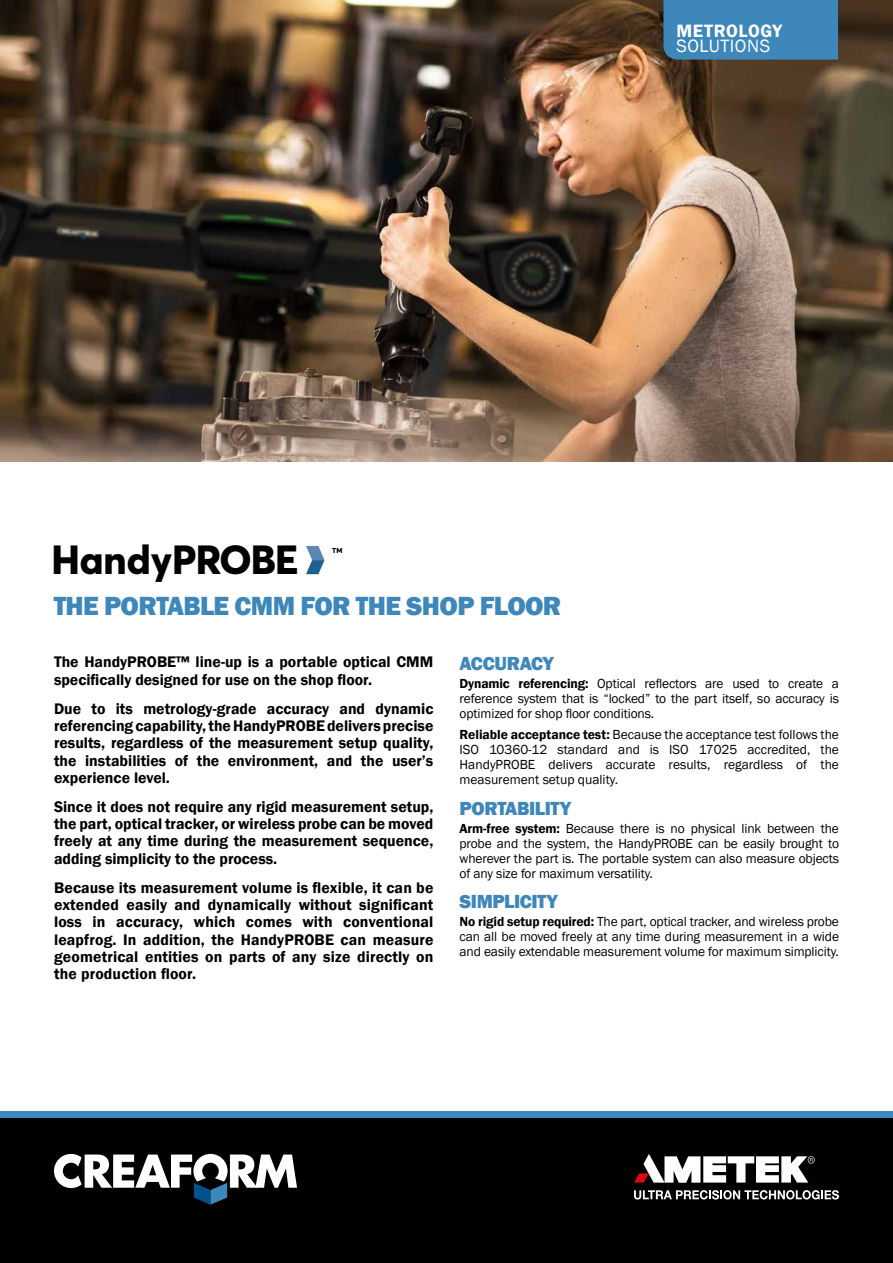
<style>
.page{position:relative;width:893px;height:1263px;background:#fff}
.page>*{position:absolute;margin:0;border:0;box-sizing:border-box;transform-origin:0 0}
.t1{font:800 40.2px "Averta";color:#000}
.t2{font:800 27px "Franklin Gothic";letter-spacing:-.025em;color:#3e87bb}
.t3{font:800 19.5px "Franklin Gothic";letter-spacing:-.02em;color:#3e87bb}
.t4{font:600 18.3px "Franklin Gothic";letter-spacing:.03em;color:#fff}
.t5{font:18.3px "Franklin Gothic";letter-spacing:.025em;color:#fff}
.t6{font:600 15.75px/17.2px "Franklin Gothic";color:#000;text-align:justify}
.t7{font:13.5px/15px "Franklin Gothic";letter-spacing:-.01em;color:#000;text-align:justify}
.t8{font:800 7.05px "Averta";color:#000}
.s1{font-weight:600}
</style>
<div class="page">
<div style="left:0;top:1112px;width:893px;height:151px;background:#3e87bb"></div>
<div style="left:0;top:1118px;width:893px;height:145px;background:#000"></div>
<svg style="left:634px;top:1190px;width:205px;height:9px"></svg>
<svg style="left:634px;top:1154px;width:181px;height:29px"></svg>
<svg style="left:54px;top:1154px;width:243px;height:51px"></svg>
<img style="left:0;top:0;width:893px;height:462px">
<div style="left:663px;top:0;width:175px;height:60px;background:#3e87bb"></div>
<svg style="left:306px;top:546px;width:18px;height:28px"></svg>
<p class="t4" style="left:676px;top:20px;width:107px">METROLOGY</p>
<p class="t5" style="left:676px;top:35px;width:95px">SOLUTIONS</p>
<h1 class="t1" style="left:51px;top:534px;width:249px">HandyPROBE</h1>
<p class="t8" style="left:332px;top:546px;width:12px">TM</p>
<h2 class="t2" style="left:54px;top:588px;width:509px">THE PORTABLE CMM FOR THE SHOP FLOOR</h2>
<p class="t6" style="left:54px;top:654px;width:381px">The HandyPROBE™ line-up is a portable optical CMM specifically designed for use on the shop floor.</p>
<p class="t6" style="left:54px;top:700px;width:381px">Due to its metrology-grade accuracy and dynamic referencing capability, the HandyPROBE delivers precise results, regardless of the measurement setup quality, the instabilities of the environment, and the user’s experience level.</p>
<p class="t6" style="left:54px;top:798px;width:381px">Since it does not require any rigid measurement setup, the part, optical tracker, or wireless probe can be moved freely at any time during the measurement sequence, adding simplicity to the process.</p>
<p class="t6" style="left:54px;top:879px;width:381px">Because its measurement volume is flexible, it can be extended easily and dynamically without significant loss in accuracy, which comes with conventional leapfrog. In addition, the HandyPROBE can measure geometrical entities on parts of any size directly on the production floor.</p>
<p class="t3" style="left:460px;top:651px;width:96px">ACCURACY</p>
<p class="t7" style="left:460px;top:676px;width:381px"><span class="s1">Dynamic referencing:</span> Optical reflectors are used to create a reference system that is “locked” to the part itself, so accuracy is optimized for shop floor conditions.</p>
<p class="t7" style="left:460px;top:728px;width:381px"><span class="s1">Reliable acceptance test:</span> Because the acceptance test follows the ISO 10360-12 standard and is ISO 17025 accredited, the HandyPROBE delivers accurate results, regardless of the measurement setup quality.</p>
<p class="t3" style="left:460px;top:796px;width:113px">PORTABILITY</p>
<p class="t7" style="left:460px;top:821px;width:381px"><span class="s1">Arm-free system:</span> Because there is no physical link between the probe and the system, the HandyPROBE can be easily brought to wherever the part is. The portable system can also measure objects of any size for maximum versatility.</p>
<p class="t3" style="left:460px;top:889px;width:100px">SIMPLICITY</p>
<p class="t7" style="left:460px;top:914px;width:381px"><span class="s1">No rigid setup required:</span> The part, optical tracker, and wireless probe can all be moved freely at any time during measurement in a wide and easily extendable measurement volume for maximum simplicity.</p>
</div>
